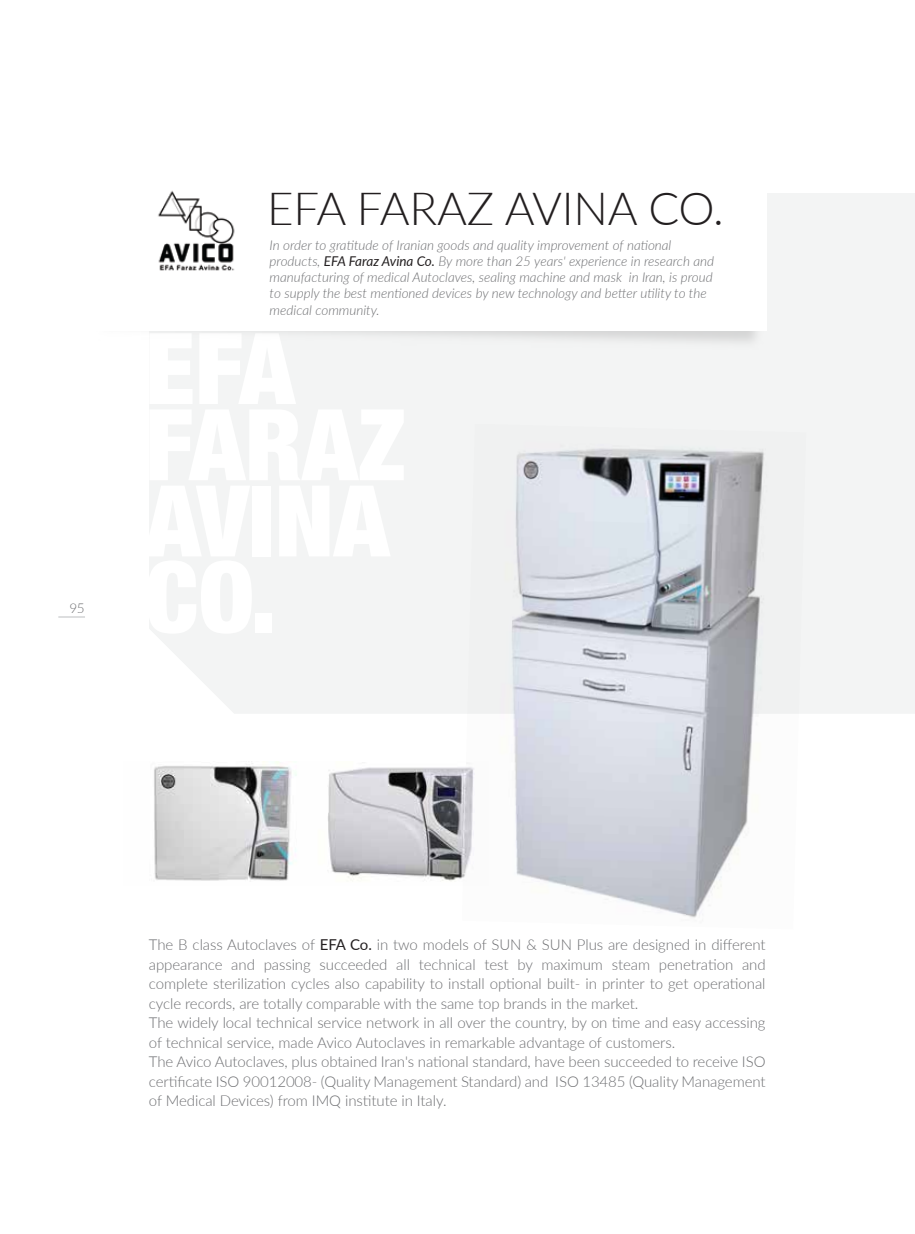
<style>
.page{position:relative;width:915px;height:1234px;background:#fff}
.page>*{position:absolute;margin:0;border:0;box-sizing:border-box;transform-origin:0 0}
.t1{font:300 45.75px "Lato";letter-spacing:-.005em;color:#231f20}
.t2{font:300 15px/19.5px "Lato";letter-spacing:-.005em;color:#6d6e71}
.t3{font:italic 300 13.5px/16.2px "Lato";color:#6d6e71}
.t4{font:300 13.5px "Lato";color:#6d6e71}
.s1{font-weight:400;color:#231f20}
</style>
<div class="page">
<div style="left:149px;top:193px;width:765px;height:520px;background:#f3f4f4"></div>
<svg style="left:58px;top:616px;width:27px;height:1px"></svg>
<img style="left:149px;top:211px;width:620px;height:141px">
<div style="left:73px;top:50px;width:693px;height:281px;background:#fff"></div>
<img style="left:158px;top:190px;width:77px;height:81px">
<img style="left:154px;top:761px;width:143px;height:120px">
<img style="left:328px;top:767px;width:133px;height:114px">
<img style="left:461px;top:423px;width:344px;height:495px">
<p class="t4" style="left:69px;top:598px;width:17px">95</p>
<h1 class="t1" style="left:267px;top:177px;width:458px">EFA FARAZ AVINA CO.</h1>
<p class="t3" style="left:269px;top:236px;width:446px">In order to gratitude of Iranian goods and quality improvement of national products, <span class="s1">EFA Faraz Avina Co.</span> By more than 25 years' experience in research and manufacturing of medical Autoclaves, sealing machine and mask in Iran, is proud to supply the best mentioned devices by new technology and better utility to the medical community.</p>
<p class="t2" style="left:149px;top:934px;width:618px">The B class Autoclaves of <span class="s1">EFA Co.</span> in two models of SUN &amp; SUN Plus are designed in different appearance and passing succeeded all technical test by maximum steam penetration and complete sterilization cycles also capability to install optional built- in printer to get operational cycle records, are totally comparable with the same top brands in the market.<br>The widely local technical service network in all over the country, by on time and easy accessing of technical service, made Avico Autoclaves in remarkable advantage of customers.<br>The Avico Autoclaves, plus obtained Iran's national standard, have been succeeded to receive ISO certificate ISO 90012008- (Quality Management Standard) and ISO 13485 (Quality Management of Medical Devices) from IMQ institute in Italy.</p>
</div>
